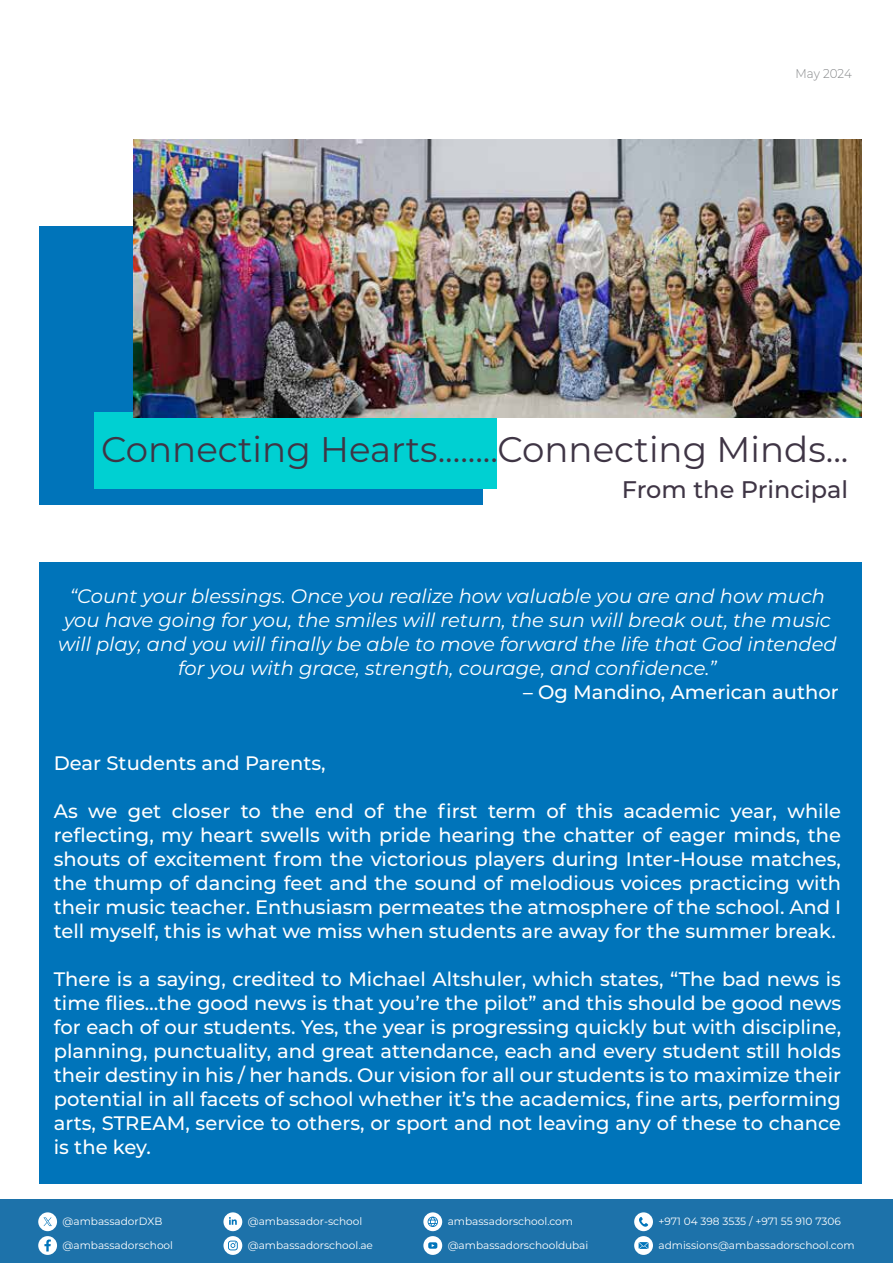
<style>
.page{position:relative;width:893px;height:1263px;background:#fff}
.page>*{position:absolute;margin:0;border:0;box-sizing:border-box;transform-origin:0 0}
.t1{font:35.55px "Montserrat";color:#3f3545}
.t2{font:500 24px "Montserrat";color:#3f3545}
.t3{font:500 19.5px/24px "Montserrat";color:#fff;text-align:justify}
.t4{font:italic 19.5px/24px "Montserrat";color:#fff;text-align:center}
.t5{font:300 12.75px "Montserrat";color:#858789;scale:.93 1}
.t6{font:10.5px "Montserrat";color:#fff}
</style>
<div class="page">
<div style="left:39px;top:226px;width:444px;height:279px;background:#0074ba"></div>
<div style="left:39px;top:562px;width:822px;height:622px;background:#0074ba"></div>
<div style="left:94px;top:412px;width:402px;height:77px;background:#00d0d2"></div>
<img style="left:133px;top:140px;width:728px;height:278px">
<div style="left:0;top:1200px;width:893px;height:63px;background:#1d72aa"></div>
<div style="left:38px;top:1212px;width:19px;height:19px;background:#fff;border-radius:50%"></div>
<svg style="left:43px;top:1217px;width:9px;height:9px"></svg>
<div style="left:38px;top:1236px;width:19px;height:19px;background:#fff;border-radius:50%"></div>
<svg style="left:44px;top:1239px;width:7px;height:12px"></svg>
<svg style="left:223px;top:1236px;width:19px;height:19px"></svg>
<svg style="left:228px;top:1240px;width:10px;height:10px"></svg>
<div style="left:423px;top:1236px;width:19px;height:19px;background:#fff;border-radius:50%"></div>
<svg style="left:428px;top:1242px;width:9px;height:7px"></svg>
<div style="left:634px;top:1212px;width:19px;height:19px;background:#fff;border-radius:50%"></div>
<svg style="left:639px;top:1217px;width:9px;height:10px"></svg>
<svg style="left:423px;top:1212px;width:19px;height:19px"></svg>
<svg style="left:428px;top:1216px;width:10px;height:11px"></svg>
<div style="left:223px;top:1212px;width:19px;height:19px;background:#fff;border-radius:50%"></div>
<svg style="left:229px;top:1217px;width:8px;height:8px"></svg>
<div style="left:634px;top:1236px;width:19px;height:19px;background:#fff;border-radius:50%"></div>
<svg style="left:639px;top:1242px;width:10px;height:7px"></svg>
<p class="t5" style="left:796px;top:65px;width:62px">May 2024</p>
<h1 class="t1" style="left:101px;top:425px;width:749px">Connecting Hearts........Connecting Minds...</h1>
<p class="t2" style="left:622px;top:473px;width:228px">From the Principal</p>
<p class="t4" style="left:58px;top:583px;width:780px">“Count your blessings. Once you realize how valuable you are and how much you have going for you, the smiles will return, the sun will break out, the music will play, and you will finally be able to move forward the life that God intended for you with grace, strength, courage, and confidence.”</p>
<p class="t3" style="left:523px;top:679px;width:317px">– Og Mandino, American author</p>
<p class="t3" style="left:54px;top:751px;width:273px">Dear Students and Parents,</p>
<p class="t3" style="left:54px;top:798px;width:789px">As we get closer to the end of the first term of this academic year, while reflecting, my heart swells with pride hearing the chatter of eager minds, the shouts of excitement from the victorious players during Inter-House matches, the thump of dancing feet and the sound of melodious voices practicing with their music teacher. Enthusiasm permeates the atmosphere of the school. And I tell myself, this is what we miss when students are away for the summer break.</p>
<p class="t3" style="left:54px;top:966px;width:789px">There is a saying, credited to Michael Altshuler, which states, “The bad news is time flies…the good news is that you’re the pilot” and this should be good news for each of our students. Yes, the year is progressing quickly but with discipline, planning, punctuality, and great attendance, each and every student still holds their destiny in his / her hands. Our vision for all our students is to maximize their potential in all facets of school whether it’s the academics, fine arts, performing arts, STREAM, service to others, or sport and not leaving any of these to chance is the key.</p>
<p class="t6" style="left:248px;top:1214px;width:116px">@ambassador-school</p>
<p class="t6" style="left:448px;top:1214px;width:127px">ambassadorschool.com</p>
<p class="t6" style="left:658px;top:1214px;width:184px">+971 04 398 3535 / +971 55 910 7306</p>
<p class="t6" style="left:658px;top:1238px;width:198px">admissions@ambassadorschool.com</p>
<p class="t6" style="left:63px;top:1214px;width:101px">@ambassadorDXB</p>
<p class="t6" style="left:63px;top:1238px;width:112px">@ambassadorschool</p>
<p class="t6" style="left:248px;top:1238px;width:127px">@ambassadorschool.ae</p>
<p class="t6" style="left:448px;top:1238px;width:142px">@ambassadorschooldubai</p>
</div>
